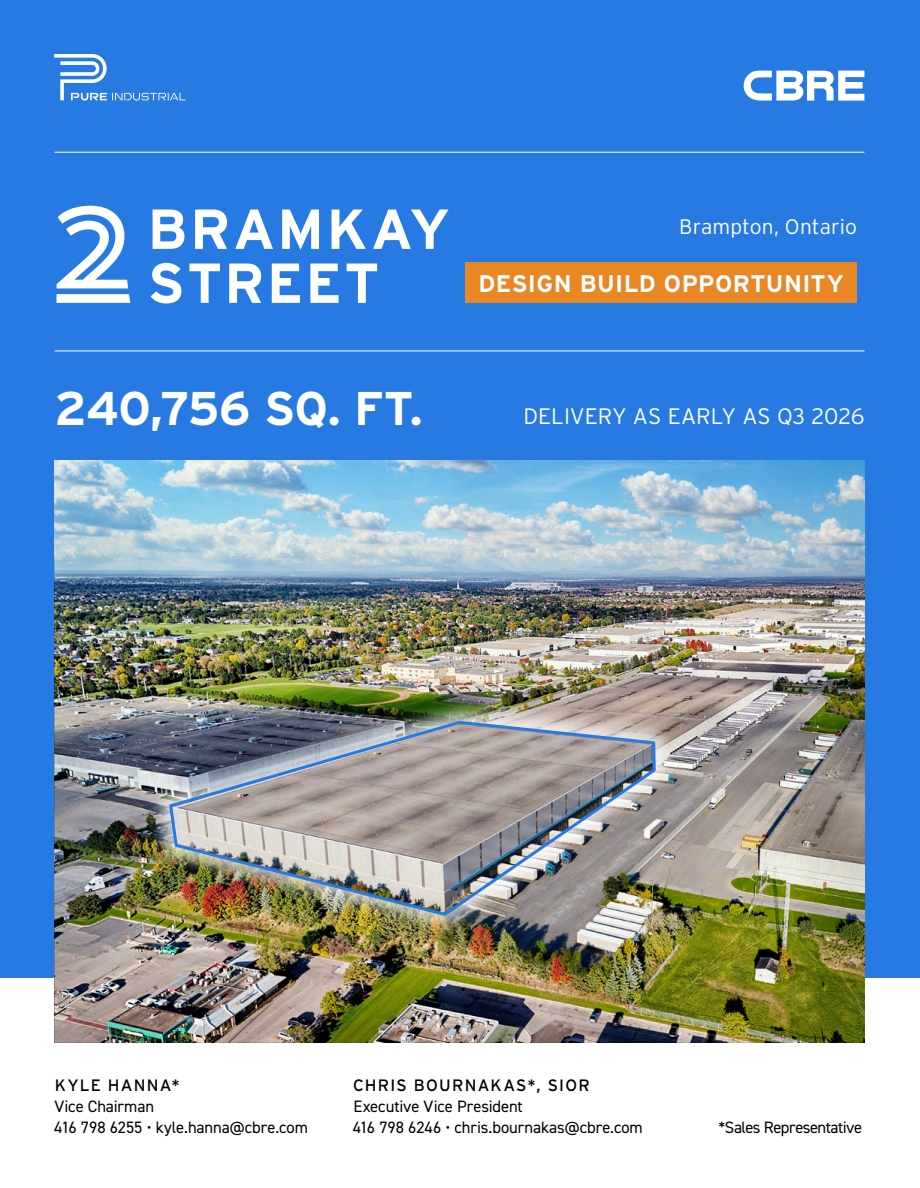
<style>
.page{position:relative;width:920px;height:1188px;background:#fff}
.page>*{position:absolute;margin:0;border:0;box-sizing:border-box;transform-origin:0 0}
.t1{font:700 156.75px "Oskar Inline Two";color:#fff}
.t2{font:700 56.25px/54px "Interstate";letter-spacing:.04em;color:#fff}
.t3{font:700 47.25px "Interstate";letter-spacing:-.015em;color:#fff}
.t4{font:700 24px "Interstate";letter-spacing:.015em;color:#fff}
.t5{font:300 22.35px "Interstate";letter-spacing:-.005em;color:#fff}
.t6{font:300 21px "Interstate";color:#fff}
.t7{font:16.5px/21px "DIN2014";letter-spacing:-.005em;color:#000}
.t8{font:16.5px "Interstate";letter-spacing:.07em;color:#000}
.t9{font:16.5px "DIN2014";letter-spacing:-.03em;color:#000}
</style>
<div class="page">
<div style="left:0;top:0;width:920px;height:978px;background:#267ae1"></div>
<img style="left:55px;top:460px;width:809px;height:582px">
<svg style="left:743px;top:71px;width:121px;height:30px"></svg>
<svg style="left:54px;top:54px;width:132px;height:47px"></svg>
<hr style="left:55px;top:152px;width:809px;height:1px;background:#fff">
<hr style="left:55px;top:351px;width:809px;height:1px;background:#fff">
<div style="left:465px;top:262px;width:391px;height:41px;background:#e88724"></div>
<div style="left:147px;top:699px;width:531px;height:239px;background:#fff;opacity:.75"></div>
<img style="left:167px;top:719px;width:490px;height:199px">
<h1 class="t1" style="left:54px;top:165px;width:81px">2</h1>
<h2 class="t2" style="left:147px;top:202px;width:304px">BRAMKAY<br>STREET</h2>
<p class="t6" style="left:679px;top:215px;width:179px">Brampton, Ontario</p>
<h3 class="t4" style="left:478px;top:270px;width:367px">DESIGN BUILD OPPORTUNITY</h3>
<h3 class="t3" style="left:55px;top:382px;width:369px">240,756 SQ. FT.</h3>
<h3 class="t5" style="left:523px;top:403px;width:342px">DELIVERY AS EARLY AS Q3 2026</h3>
<p class="t8" style="left:55px;top:1076px;width:126px">KYLE HANNA*</p>
<p class="t7" style="left:54px;top:1095px;width:255px">Vice Chairman<br>416 798 6255 • kyle.hanna@cbre.com</p>
<p class="t8" style="left:353px;top:1076px;width:238px">CHRIS BOURNAKAS*, SIOR</p>
<p class="t7" style="left:353px;top:1095px;width:291px">Executive Vice President<br>416 798 6246 • chris.bournakas@cbre.com</p>
<p class="t9" style="left:718px;top:1117px;width:145px">*Sales Representative</p>
</div>
